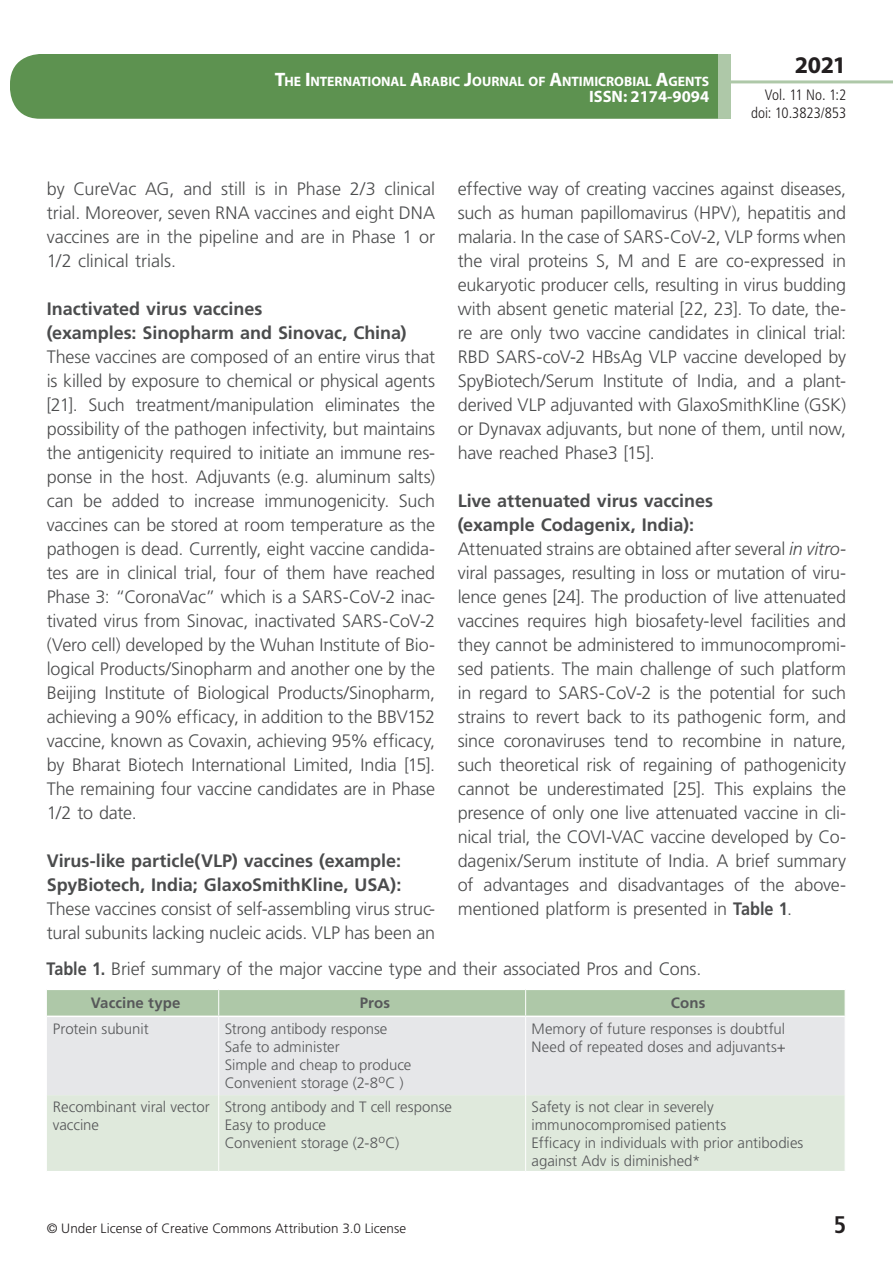
<style>
.page{position:relative;width:893px;height:1263px;background:#fff}
.page>*{position:absolute;margin:0;border:0;box-sizing:border-box;transform-origin:0 0}
.t1{font:700 24px "Myriad Pro";color:#231f20}
.t2{font:700 condensed 24px "Frutiger LT Std";color:#231f20}
.t3{font:300 18px/24px "Frutiger LT Std";letter-spacing:-.01em;color:#4b4c4d;text-align:justify}
.t4{font:700 18px/24px "Frutiger LT Std";letter-spacing:-.005em;color:#4b4c4d}
.t5{font:700 16.5px "Myriad Pro";color:#fff}
.t6{font:300 15px/18px "Frutiger LT Std";color:#57585a}
.t7{font:300 condensed 15px/18px "Frutiger LT Std";letter-spacing:-.005em;color:#231f20;text-align:right}
.t8{font:700 15px "Frutiger LT Std";letter-spacing:.005em;color:#57585a}
.t9{font:700 13.65px "Myriad Pro";color:#fff}
.t10{font:300 13.5px "Frutiger LT Std";letter-spacing:.005em;color:#231f20}
.s1{font-size:19.5px}
.s2{font-weight:700}
.s3{font-style:italic}
</style>
<div class="page">
<div style="left:10px;top:54px;width:775px;height:65px;background:#5d9250;border-radius:30px"></div>
<div style="left:732px;top:0;width:161px;height:157px;background:#fff"></div>
<hr style="left:730px;top:80px;width:163px;height:3px;background:#aec8a8">
<div style="left:718px;top:54px;width:13px;height:65px;background:#aec8a8"></div>
<div style="left:47px;top:1017px;width:798px;height:78px;background:#e6e7e9"></div>
<div style="left:47px;top:1095px;width:798px;height:76px;background:#dfe9dc"></div>
<div style="left:47px;top:990px;width:798px;height:25px;background:#aec8a8"></div>
<hr style="left:218px;top:1017px;width:1px;height:78px;background:#fff">
<hr style="left:525px;top:1017px;width:1px;height:78px;background:#fff">
<hr style="left:218px;top:1095px;width:1px;height:76px;background:#fff">
<hr style="left:525px;top:1095px;width:1px;height:76px;background:#fff">
<p class="t9" style="left:275px;top:72px;width:436px"><span class="s1">T</span>HE <span class="s1">I</span>NTERNATIONAL <span class="s1">A</span>RABIC <span class="s1">J</span>OURNAL OF <span class="s1">A</span>NTIMICROBIAL <span class="s1">A</span>GENTS</p>
<p class="t5" style="left:589px;top:86px;width:122px">ISSN: 2174-9094</p>
<h1 class="t1" style="left:795px;top:49px;width:53px">2021</h1>
<p class="t7" style="left:751px;top:86px;width:97px">Vol. 11 No. 1:2 doi: 10.3823/853</p>
<p class="t3" style="left:47px;top:177px;width:390px">by CureVac AG, and still is in Phase 2/3 clinical trial. Moreover, seven RNA vaccines and eight DNA vaccines are in the pipeline and are in Phase 1 or 1/2 clinical trials.</p>
<p class="t4" style="left:47px;top:297px;width:361px">Inactivated virus vaccines<br>(examples: Sinopharm and Sinovac, China)</p>
<p class="t3" style="left:47px;top:345px;width:390px">These vaccines are composed of an entire virus that is killed by exposure to chemical or physical agents [21]. Such treatment/manipulation eliminates the possibility of the pathogen infectivity, but maintains the antigenicity required to initiate an immune res&shy;ponse in the host. Adjuvants (e.g. aluminum salts) can be added to increase immunogenicity. Such vaccines can be stored at room temperature as the pathogen is dead. Currently, eight vaccine candida&shy;tes are in clinical trial, four of them have reached Phase 3: “CoronaVac” which is a SARS-CoV-2 inac&shy;tivated virus from Sinovac, inactivated SARS-CoV-2 (Vero cell) developed by the Wuhan Institute of Bio&shy;logical Products/Sinopharm and another one by the Beijing Institute of Biological Products/Sinopharm, achieving a 90% efficacy, in addition to the BBV152 vaccine, known as Covaxin, achieving 95% efficacy, by Bharat Biotech International Limited, India [15].<br>The remaining four vaccine candidates are in Phase 1/2 to date.</p>
<p class="t4" style="left:47px;top:849px;width:356px">Virus-like particle(VLP) vaccines (example:<br>SpyBiotech, India; GlaxoSmithKline, USA):</p>
<p class="t3" style="left:47px;top:897px;width:390px">These vaccines consist of self-assembling virus struc&shy;tural subunits lacking nucleic acids. VLP has been an</p>
<p class="t3" style="left:458px;top:177px;width:390px">effective way of creating vaccines against diseases, such as human papillomavirus (HPV), hepatitis and malaria. In the case of SARS-CoV-2, VLP forms when the viral proteins S, M and E are co-expressed in eukaryotic producer cells, resulting in virus budding with absent genetic material [22, 23]. To date, the&shy;re are only two vaccine candidates in clinical trial:<br>RBD SARS-coV-2 HBsAg VLP vaccine developed by SpyBiotech/Serum Institute of India, and a plant&shy;derived VLP adjuvanted with GlaxoSmithKline (GSK) or Dynavax adjuvants, but none of them, until now, have reached Phase3 [15].</p>
<p class="t3" style="left:458px;top:489px;width:390px;text-align:left"><span class="s2">Live attenuated virus vaccines<br>(example Codagenix, India):<br></span>Attenuated strains are obtained after several <span class="s3">in vitro&shy;</span>viral passages, resulting in loss or mutation of viru&shy;lence genes [24]. The production of live attenuated vaccines requires high biosafety-level facilities and they cannot be administered to immunocompromi&shy;sed patients. The main challenge of such platform in regard to SARS-CoV-2 is the potential for such strains to revert back to its pathogenic form, and since coronaviruses tend to recombine in nature, such theoretical risk of regaining of pathogenicity cannot be underestimated [25]. This explains the presence of only one live attenuated vaccine in cli&shy;nical trial, the COVI-VAC vaccine developed by Co&shy;dagenix/Serum institute of India. A brief summary of advantages and disadvantages of the above&shy;mentioned platform is presented in <span class="s2">Table 1</span>.</p>
<p class="t3" style="left:47px;top:957px;width:656px"><span class="s2">Table 1.</span> Brief summary of the major vaccine type and their associated Pros and Cons.</p>
<p class="t8" style="left:91px;top:994px;width:91px">Vaccine type</p>
<p class="t8" style="left:360px;top:994px;width:32px">Pros</p>
<p class="t8" style="left:671px;top:994px;width:36px">Cons</p>
<p class="t6" style="left:53px;top:1020px;width:97px">Protein subunit</p>
<p class="t6" style="left:225px;top:1020px;width:188px">Strong antibody response<br>Safe to administer<br>Simple and cheap to produce<br>Convenient storage (2-8<sup>o</sup>C )</p>
<p class="t6" style="left:532px;top:1020px;width:256px">Memory of future responses is doubtful<br>Need of repeated doses and adjuvants+</p>
<p class="t6" style="left:53px;top:1098px;width:158px">Recombinant viral vector vaccine</p>
<p class="t6" style="left:225px;top:1098px;width:229px">Strong antibody and T cell response<br>Easy to produce<br>Convenient storage (2-8<sup>o</sup>C)</p>
<p class="t6" style="left:532px;top:1098px;width:273px">Safety is not clear in severely immunocompromised patients<br>Efficacy in individuals with prior antibodies against Adv is diminished*</p>
<p class="t10" style="left:47px;top:1220px;width:361px">© Under License of Creative Commons Attribution 3.0 License</p>
<h1 class="t2" style="left:834px;top:1210px;width:14px">5</h1>
</div>
